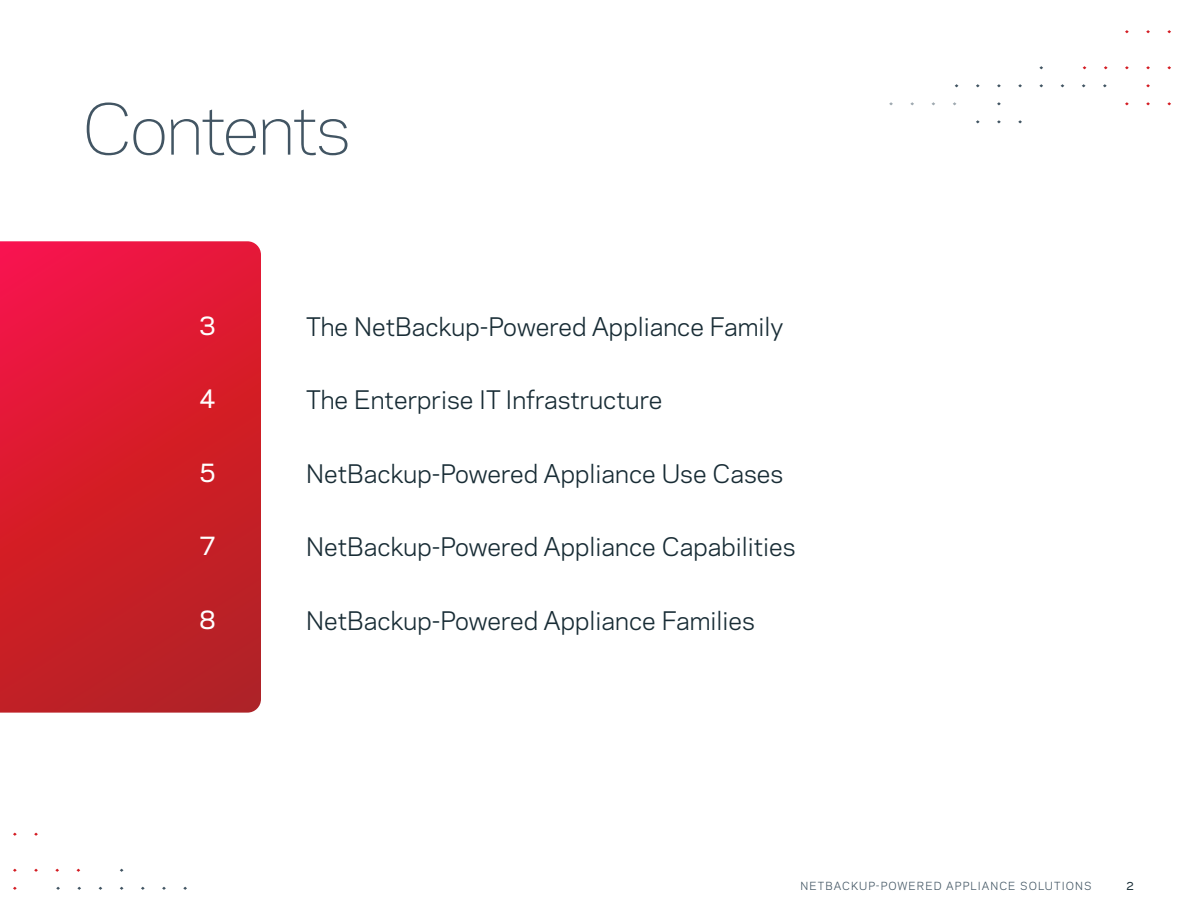
<style>
.page{position:relative;width:1188px;height:918px;background:#fff}
.page>*{position:absolute;margin:0;border:0;box-sizing:border-box;transform-origin:0 0}
.section{font:300 66px "Polaris";letter-spacing:-.045em;color:#425563}
.t1{font:24px "Polaris";color:#182c35}
.t2{font:500 24px "Polaris";color:#fff}
.body{font:10.5px "Polaris";letter-spacing:.1em;color:#425563}
.body-2{font:500 10.5px "Polaris";color:#182c35}
</style>
<div class="page">
<svg style="left:0;top:241px;width:261px;height:472px;background:#d31c2d"></svg>
<svg style="left:13px;top:833px;width:174px;height:57px"></svg>
<svg style="left:889px;top:30px;width:282px;height:93px"></svg>
<p class="section" style="left:82px;top:80px;width:270px">Contents</p>
<p class="t2" style="left:199px;top:307px;width:18px">3</p>
<p class="t1" style="left:306px;top:308px;width:479px">The NetBackup-Powered Appliance Family</p>
<p class="t2" style="left:199px;top:381px;width:18px">4</p>
<p class="t1" style="left:306px;top:382px;width:358px">The Enterprise IT Infrastructure</p>
<p class="t2" style="left:199px;top:454px;width:18px">5</p>
<p class="t1" style="left:306px;top:455px;width:479px">NetBackup-Powered Appliance Use Cases</p>
<p class="t2" style="left:199px;top:528px;width:18px">7</p>
<p class="t1" style="left:306px;top:529px;width:491px">NetBackup-Powered Appliance Capabilities</p>
<p class="t2" style="left:199px;top:601px;width:18px">8</p>
<p class="t1" style="left:306px;top:602px;width:450px">NetBackup-Powered Appliance Families</p>
<p class="body" style="left:801px;top:878px;width:292px">NETBACKUP-POWERED APPLIANCE SOLUTIONS</p>
<p class="body-2" style="left:1127px;top:878px;width:9px">2</p>
</div>
